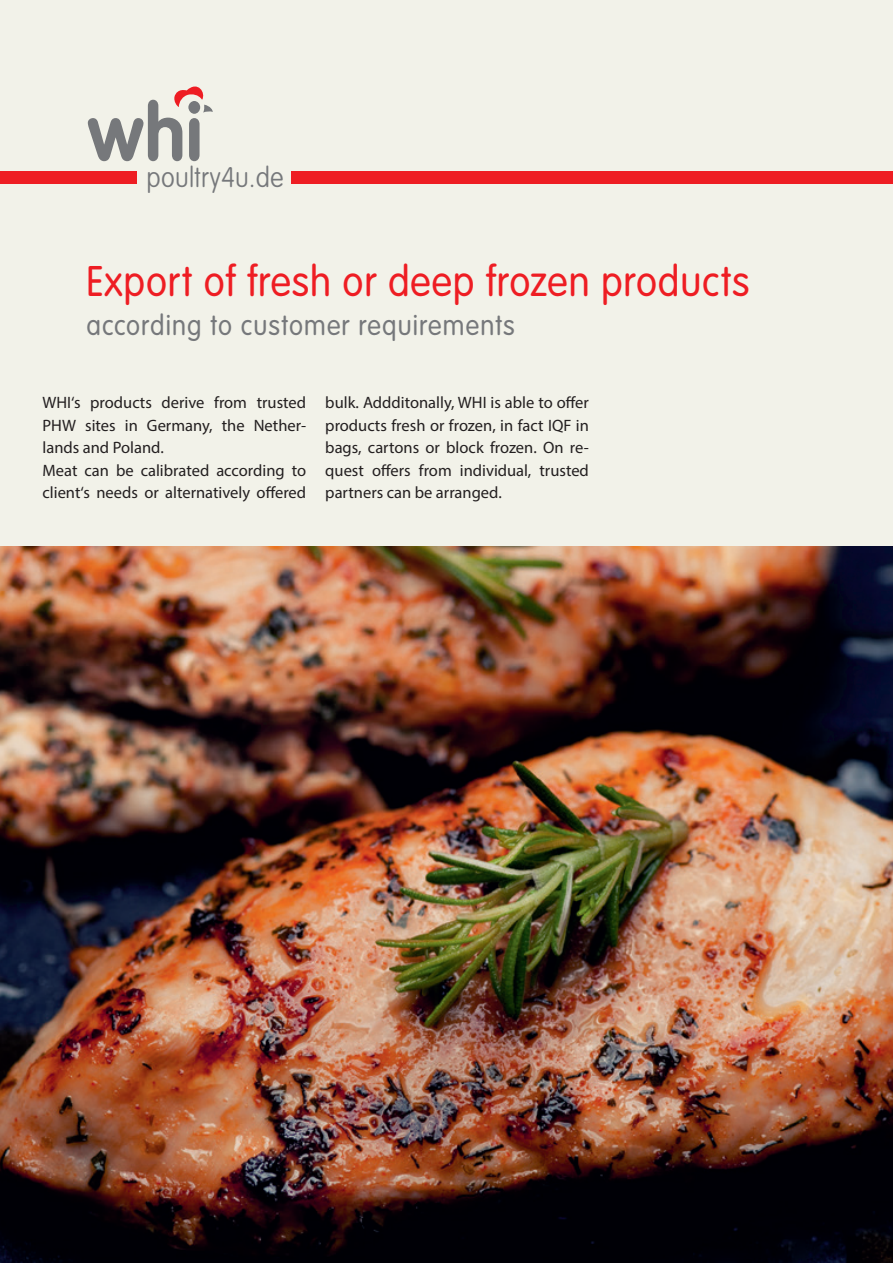
<style>
.page{position:relative;width:893px;height:1263px;background:#f2f2e9}
.page>*{position:absolute;margin:0;border:0;box-sizing:border-box;transform-origin:0 0}
.t1{font:700 79.2px "VAG Rounded";color:#76787b;scale:.92 1}
.t2{font:300 45px "VAG Rundschrift D";letter-spacing:.02em;color:#ee1d23;scale:.93 1}
.t3{font:300 30px "VAG Rundschrift D";letter-spacing:.04em;color:#76787b;scale:.93 1}
.t4{font:100 27.9px "VAG Rounded";letter-spacing:.01em;color:#76787b;scale:.92 1}
.t5{font:16.5px/22.5px "Myriad Pro";color:#231f20}
</style>
<div class="page">
<div style="left:292px;top:171px;width:601px;height:13px;background:#ee1d23"></div>
<img style="left:0;top:546px;width:893px;height:717px">
<svg style="left:174px;top:86px;width:39px;height:27px"></svg>
<div style="left:0;top:171px;width:137px;height:13px;background:#ee1d23"></div>
<h1 class="t1" style="left:87px;top:86px;width:127px">whi</h1>
<h3 class="t4" style="left:146px;top:161px;width:150px">poultry4u.de</h3>
<h2 class="t2" style="left:86px;top:257px;width:714px">Export of fresh or deep frozen products</h2>
<h3 class="t3" style="left:86px;top:309px;width:462px">according to customer requirements</h3>
<p class="t5" style="left:43px;top:391px;width:265px">WHI‘s products derive from trusted<br>PHW sites in Germany, the Nether&shy;lands and Poland.<br>Meat can be calibrated according to client‘s needs or alternatively offered</p>
<p class="t5" style="left:325px;top:391px;width:265px;text-align:justify">bulk. Addditonally, WHI is able to offer products fresh or frozen, in fact IQF in bags, cartons or block frozen. On re&shy;quest offers from individual, trusted partners can be arranged.</p>
</div>
